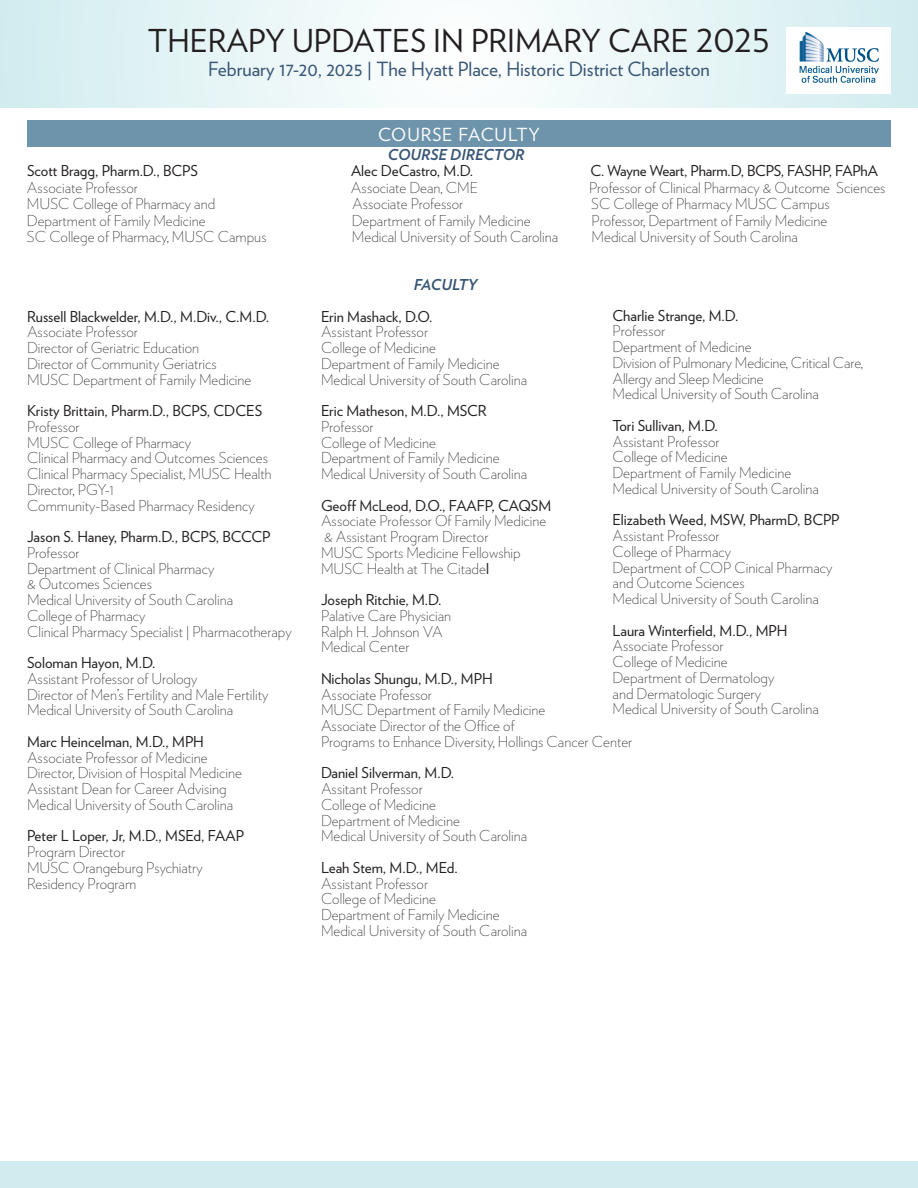
<style>
.page{position:relative;width:918px;height:1188px;background:#fff}
.page>*{position:absolute;margin:0;border:0;box-sizing:border-box;transform-origin:0 0}
.t1{font:31.5px "Verlag";color:#231f20}
.t2{font:19.5px "Verlag";color:#385676}
.t3{font:18px "Verlag";letter-spacing:.05em;color:#fff}
.t4{font:200 15px/15.8px "Verlag";color:#231f20}
.t5{font:15px "Verlag";color:#231f20}
.t6{font:italic 700 15px "Verlag";color:#385676}
.t7{font:italic 700 15px "Verlag";letter-spacing:-.02em;color:#385676}
.s1{font-weight:400}
</style>
<div class="page">
<svg style="left:0;top:0;width:918px;height:108px"></svg>
<div style="left:0;top:1161px;width:918px;height:27px;background:#d1ecef"></div>
<div style="left:27px;top:120px;width:864px;height:27px;background:#6e94ab"></div>
<img style="left:787px;top:27px;width:104px;height:66px">
<p class="t1" style="left:148px;top:17px;width:624px">THERAPY UPDATES IN PRIMARY CARE 2025</p>
<p class="t2" style="left:208px;top:55px;width:503px">February 17-20, 2025 | The Hyatt Place, Historic District Charleston</p>
<p class="t3" style="left:378px;top:121px;width:163px">COURSE FACULTY</p>
<p class="t6" style="left:388px;top:143px;width:138px">COURSE DIRECTOR</p>
<p class="t5" style="left:27px;top:160px;width:172px">Scott Bragg, Pharm.D., BCPS</p>
<p class="t5" style="left:351px;top:160px;width:124px">Alec DeCastro, M.D.</p>
<p class="t5" style="left:591px;top:160px;width:289px">C. Wayne Weart, Pharm.D, BCPS, FASHP, FAPhA</p>
<p class="t4" style="left:27px;top:179px;width:113px">Associate Professor</p>
<p class="t4" style="left:351px;top:179px;width:129px">Associate Dean, CME</p>
<p class="t4" style="left:589px;top:179px;width:298px">Professor of Clinical Pharmacy &amp; Outcome Sciences</p>
<p class="t4" style="left:27px;top:195px;width:190px">MUSC College of Pharmacy and</p>
<p class="t4" style="left:352px;top:195px;width:113px">Associate Professor</p>
<p class="t4" style="left:591px;top:195px;width:240px">SC College of Pharmacy MUSC Campus</p>
<p class="t4" style="left:27px;top:212px;width:180px">Department of Family Medicine</p>
<p class="t4" style="left:352px;top:212px;width:180px">Department of Family Medicine</p>
<p class="t4" style="left:592px;top:212px;width:237px">Professor, Department of Family Medicine</p>
<p class="t4" style="left:27px;top:228px;width:241px">SC College of Pharmacy, MUSC Campus</p>
<p class="t4" style="left:352px;top:228px;width:208px">Medical University of South Carolina</p>
<p class="t4" style="left:592px;top:228px;width:208px">Medical University of South Carolina</p>
<p class="t7" style="left:414px;top:273px;width:65px">FACULTY</p>
<p class="t5" style="left:27px;top:305px;width:244px">Russell Blackwelder, M.D., M.Div., C.M.D.</p>
<p class="t4" style="left:27px;top:323px;width:113px">Associate Professor</p>
<p class="t4" style="left:27px;top:339px;width:174px">Director of Geriatric Education</p>
<p class="t4" style="left:27px;top:355px;width:191px">Director of Community Geriatrics</p>
<p class="t4" style="left:27px;top:371px;width:226px">MUSC Department of Family Medicine</p>
<p class="t5" style="left:27px;top:400px;width:237px">Kristy Brittain, Pharm.D., BCPS, CDCES</p>
<p class="t4" style="left:27px;top:418px;width:166px">Professor<br>MUSC College of Pharmacy</p>
<p class="t4" style="left:27px;top:449px;width:243px">Clinical Pharmacy and Outcomes Sciences</p>
<p class="t4" style="left:27px;top:465px;width:246px">Clinical Pharmacy Specialist, MUSC Health</p>
<p class="t4" style="left:27px;top:481px;width:229px">Director, PGY-1<br>Community-Based Pharmacy Residency</p>
<p class="t5" style="left:27px;top:526px;width:245px">Jason S. Haney, Pharm.D., BCPS, BCCCP</p>
<p class="t4" style="left:27px;top:544px;width:189px">Professor<br>Department of Clinical Pharmacy &amp; Outcomes Sciences</p>
<p class="t4" style="left:27px;top:591px;width:208px">Medical University of South Carolina<br>College of Pharmacy</p>
<p class="t4" style="left:27px;top:623px;width:266px">Clinical Pharmacy Specialist | Pharmacotherapy</p>
<p class="t5" style="left:27px;top:652px;width:130px">Soloman Hayon, M.D.</p>
<p class="t4" style="left:27px;top:670px;width:172px">Assistant Professor of Urology</p>
<p class="t4" style="left:27px;top:686px;width:243px">Director of Men’s Fertility and Male Fertility</p>
<p class="t4" style="left:27px;top:701px;width:208px">Medical University of South Carolina</p>
<p class="t4" style="left:27px;top:733px;width:182px"><span class="s1">Marc Heincelman, M.D., MPH<br></span>Associate Professor of Medicine</p>
<p class="t4" style="left:27px;top:764px;width:216px">Director, Division of Hospital Medicine</p>
<p class="t4" style="left:27px;top:780px;width:201px">Assistant Dean for Career Advising</p>
<p class="t4" style="left:27px;top:796px;width:208px">Medical University of South Carolina</p>
<p class="t5" style="left:27px;top:825px;width:219px">Peter L Loper, Jr, M.D., MSEd, FAAP</p>
<p class="t4" style="left:27px;top:843px;width:100px">Program Director</p>
<p class="t4" style="left:27px;top:859px;width:177px">MUSC Orangeburg Psychiatry<br>Residency Program</p>
<p class="t5" style="left:613px;top:304px;width:127px">Charlie Strange, M.D.</p>
<p class="t4" style="left:613px;top:322px;width:54px">Professor</p>
<p class="t4" style="left:613px;top:338px;width:141px">Department of Medicine</p>
<p class="t4" style="left:613px;top:354px;width:252px">Division of Pulmonary Medicine, Critical Care,</p>
<p class="t4" style="left:613px;top:369px;width:153px">Allergy and Sleep Medicine</p>
<p class="t4" style="left:613px;top:385px;width:208px">Medical University of South Carolina</p>
<p class="t5" style="left:613px;top:414px;width:107px">Tori Sullivan, M.D.</p>
<p class="t4" style="left:613px;top:432px;width:109px">Assistant Professor</p>
<p class="t4" style="left:613px;top:448px;width:117px">College of Medicine</p>
<p class="t4" style="left:613px;top:464px;width:180px">Department of Family Medicine</p>
<p class="t4" style="left:613px;top:480px;width:208px">Medical University of South Carolina</p>
<p class="t5" style="left:613px;top:509px;width:228px">Elizabeth Weed, MSW, PharmD, BCPP</p>
<p class="t4" style="left:613px;top:527px;width:109px">Assistant Professor</p>
<p class="t4" style="left:613px;top:543px;width:221px">College of Pharmacy<br>Department of COP Cinical Pharmacy and Outcome Sciences</p>
<p class="t4" style="left:613px;top:590px;width:208px">Medical University of South Carolina</p>
<p class="t5" style="left:613px;top:619px;width:176px">Laura Winterfield, M.D., MPH</p>
<p class="t4" style="left:613px;top:637px;width:113px">Associate Professor</p>
<p class="t4" style="left:613px;top:653px;width:117px">College of Medicine</p>
<p class="t4" style="left:613px;top:669px;width:163px">Department of Dermatology and Dermatologic Surgery</p>
<p class="t4" style="left:613px;top:700px;width:208px">Medical University of South Carolina</p>
<p class="t5" style="left:321px;top:305px;width:113px">Erin Mashack, D.O.</p>
<p class="t4" style="left:321px;top:323px;width:117px">Assistant Professor<br>College of Medicine</p>
<p class="t4" style="left:321px;top:355px;width:180px">Department of Family Medicine</p>
<p class="t4" style="left:321px;top:371px;width:208px">Medical University of South Carolina</p>
<p class="t4" style="left:321px;top:402px;width:180px"><span class="s1">Eric Matheson, M.D., MSCR<br></span>Professor<br>College of Medicine<br>Department of Family Medicine</p>
<p class="t4" style="left:321px;top:465px;width:208px">Medical University of South Carolina</p>
<p class="t5" style="left:321px;top:494px;width:232px">Geoff McLeod, D.O., FAAFP, CAQSM</p>
<p class="t4" style="left:321px;top:512px;width:227px">Associate Professor Of Family Medicine &amp; Assistant Program Director<br>MUSC Sports Medicine Fellowship</p>
<p class="t4" style="left:321px;top:560px;width:170px">MUSC Health at The Citade<span class="s1">l</span></p>
<p class="t5" style="left:321px;top:589px;width:122px">Joseph Ritchie, M.D.</p>
<p class="t4" style="left:321px;top:607px;width:132px">Palative Care Physician<br>Ralph H. Johnson VA<br>Medical Center</p>
<p class="t5" style="left:321px;top:667px;width:173px">Nicholas Shungu, M.D., MPH</p>
<p class="t4" style="left:321px;top:686px;width:113px">Associate Professor</p>
<p class="t4" style="left:321px;top:701px;width:226px">MUSC Department of Family Medicine</p>
<p class="t4" style="left:321px;top:717px;width:313px">Associate Director of the Office of<br>Programs to Enhance Diversity, Hollings Cancer Center</p>
<p class="t5" style="left:321px;top:762px;width:135px">Daniel Silverman, M.D.</p>
<p class="t4" style="left:321px;top:780px;width:117px">Assitant Professor<br>College of Medicine</p>
<p class="t4" style="left:321px;top:812px;width:141px">Department of Medicine</p>
<p class="t4" style="left:321px;top:827px;width:208px">Medical University of South Carolina</p>
<p class="t5" style="left:321px;top:856px;width:138px">Leah Stem, M.D., MEd.</p>
<p class="t4" style="left:321px;top:875px;width:117px">Assistant Professor<br>College of Medicine</p>
<p class="t4" style="left:321px;top:906px;width:180px">Department of Family Medicine</p>
<p class="t4" style="left:321px;top:922px;width:208px">Medical University of South Carolina</p>
</div>
